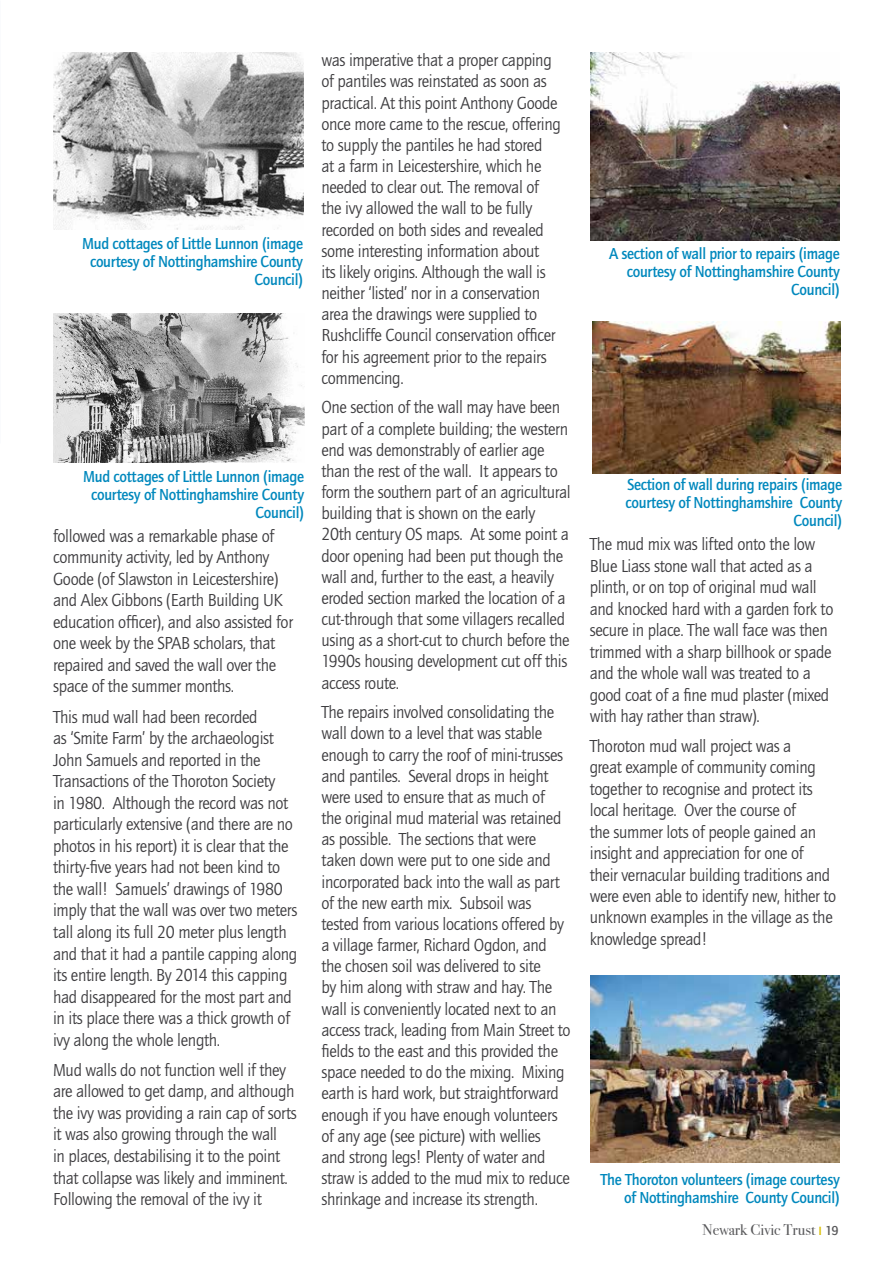
<style>
.page{position:relative;width:893px;height:1263px;background:#fff}
.page>*{position:absolute;margin:0;border:0;box-sizing:border-box;transform-origin:0 0}
.t1{font:18px/21.1px "Quay Sans EF";letter-spacing:-.02em;color:#3e3d40;scale:.94 1}
.t2{font:500 16.5px/18px "Quay Sans EF";letter-spacing:-.02em;color:#0088bd;text-align:right;scale:.93 1}
.t3{font:15.6px "Bodoni Svty Two OSITCTT Book";color:#58585a}
.s1{font-family:"Quay Sans EF";font-weight:500;font-size:12.45px;color:#dabe00}
.s2{font-family:"Quay Sans EF";font-weight:500;font-size:13.35px}
</style>
<div class="page">
<img style="left:54px;top:53px;width:249px;height:177px">
<img style="left:53px;top:313px;width:251px;height:149px">
<img style="left:591px;top:53px;width:249px;height:187px">
<img style="left:592px;top:322px;width:249px;height:151px">
<img style="left:591px;top:975px;width:249px;height:187px">
<p class="t2" style="left:82px;top:235px;width:239px">Mud cottages of Little Lunnon (image courtesy of Nottinghamshire County<br>Council)</p>
<p class="t2" style="left:83px;top:467px;width:239px">Mud cottages of Little Lunnon (image courtesy of Nottinghamshire County<br>Council)</p>
<p class="t1" style="left:53px;top:525px;width:257px;line-height:21.6px">followed was a remarkable phase of community activity, led by Anthony Goode (of Slawston in Leicestershire) and Alex Gibbons (Earth Building UK education officer), and also assisted for one week by the SPAB scholars, that repaired and saved the wall over the space of the summer months.</p>
<p class="t1" style="left:53px;top:706px;width:262px;line-height:21.6px">This mud wall had been recorded<br>as ‘Smite Farm’ by the archaeologist John Samuels and reported in the Transactions of the Thoroton Society<br>in 1980. Although the record was not particularly extensive (and there are no photos in his report) it is clear that the thirty-five years had not been kind to the wall! Samuels’ drawings of 1980 imply that the wall was over two meters tall along its full 20 meter plus length and that it had a pantile capping along its entire length. By 2014 this capping had disappeared for the most part and in its place there was a thick growth of ivy along the whole length.</p>
<p class="t1" style="left:53px;top:1059px;width:261px;line-height:21.6px">Mud walls do not function well if they are allowed to get damp, and although the ivy was providing a rain cap of sorts it was also growing through the wall<br>in places, destabilising it to the point that collapse was likely and imminent.<br>Following the removal of the ivy it</p>
<p class="t1" style="left:321px;top:50px;width:256px">was imperative that a proper capping of pantiles was reinstated as soon as practical. At this point Anthony Goode once more came to the rescue, offering to supply the pantiles he had stored<br>at a farm in Leicestershire, which he needed to clear out. The removal of the ivy allowed the wall to be fully recorded on both sides and revealed some interesting information about<br>its likely origins. Although the wall is neither ‘listed’ nor in a conservation area the drawings were supplied to Rushcliffe Council conservation officer for his agreement prior to the repairs commencing.</p>
<p class="t1" style="left:321px;top:397px;width:267px">One section of the wall may have been part of a complete building; the western end was demonstrably of earlier age than the rest of the wall. It appears to form the southern part of an agricultural building that is shown on the early<br>20th century OS maps. At some point a door opening had been put though the wall and, further to the east, a heavily eroded section marked the location of a cut-through that some villagers recalled using as a short-cut to church before the 1990s housing development cut off this access route.</p>
<p class="t1" style="left:321px;top:702px;width:267px">The repairs involved consolidating the wall down to a level that was stable enough to carry the roof of mini-trusses and pantiles. Several drops in height were used to ensure that as much of<br>the original mud material was retained as possible. The sections that were taken down were put to one side and incorporated back into the wall as part of the new earth mix. Subsoil was tested from various locations offered by a village farmer, Richard Ogdon, and the chosen soil was delivered to site<br>by him along with straw and hay. The wall is conveniently located next to an access track, leading from Main Street to fields to the east and this provided the space needed to do the mixing. Mixing earth is hard work, but straightforward enough if you have enough volunteers of any age (see picture) with wellies<br>and strong legs! Plenty of water and straw is added to the mud mix to reduce shrinkage and increase its strength.</p>
<p class="t2" style="left:609px;top:245px;width:250px">A section of wall prior to repairs (image courtesy of Nottinghamshire County<br>Council)</p>
<p class="t2" style="left:626px;top:476px;width:234px">Section of wall during repairs (image courtesy of Nottinghamshire County<br>Council)</p>
<p class="t1" style="left:590px;top:534px;width:261px">The mud mix was lifted onto the low Blue Liass stone wall that acted as a plinth, or on top of original mud wall and knocked hard with a garden fork to secure in place. The wall face was then trimmed with a sharp billhook or spade and the whole wall was treated to a good coat of a fine mud plaster (mixed with hay rather than straw).</p>
<p class="t1" style="left:590px;top:735px;width:264px">Thoroton mud wall project was a<br>great example of community coming together to recognise and protect its local heritage. Over the course of<br>the summer lots of people gained an insight and appreciation for one of their vernacular building traditions and were even able to identify new, hither to unknown examples in the village as the knowledge spread!</p>
<p class="t2" style="left:600px;top:1171px;width:259px">The Thoroton volunteers (image courtesy of Nottinghamshire County Council)</p>
<p class="t3" style="left:703px;top:1220px;width:138px">Newark Civic Trust <span class="s1">I</span> <span class="s2">19</span></p>
</div>
